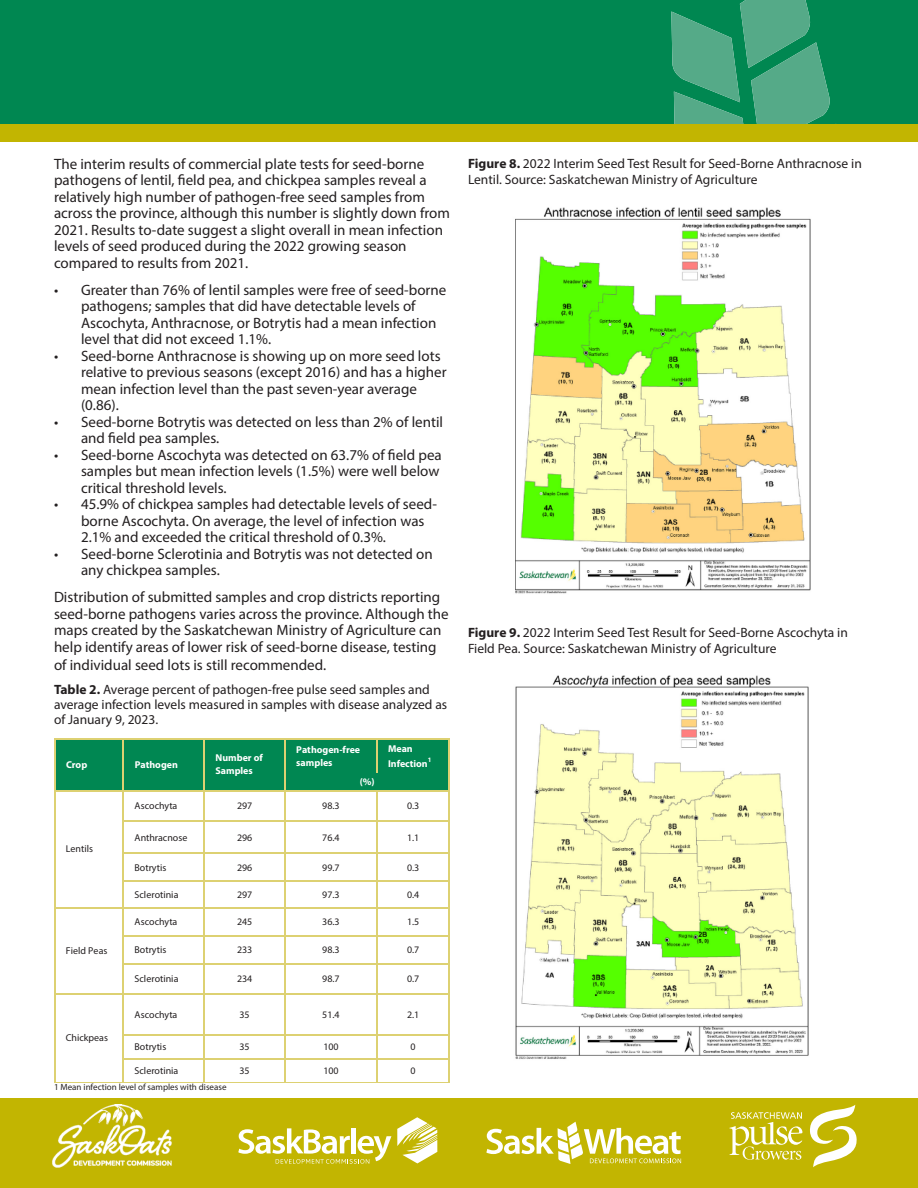
<style>
.page{position:relative;width:918px;height:1188px;background:#fff}
.page>*{position:absolute;margin:0;border:0;box-sizing:border-box;transform-origin:0 0}
.t1{font:15px/16.5px "Myriad Pro";color:#231f20}
.t2{font:13.5px/15px "Myriad Pro";color:#231f20}
.t3{font:9.9px "Myriad Pro";color:#231f20}
.t4{font:700 9.9px/13.5px "Myriad Pro";letter-spacing:-.005em;color:#fff}
.t5{font:9px "Myriad Pro";color:#231f20}
.t6{font:700 6.75px "Myriad Pro";color:#fff}
.s1{font-weight:700}
</style>
<div class="page">
<div style="left:0;top:0;width:918px;height:131px;background:#008751"></div>
<svg style="left:671px;top:0;width:165px;height:124px"></svg>
<div style="left:0;top:124px;width:918px;height:18px;background:#c2b501"></div>
<div style="left:0;top:1098px;width:918px;height:90px;background:#c2b501"></div>
<img style="left:52px;top:1105px;width:120px;height:63px">
<svg style="left:397px;top:1117px;width:40px;height:46px"></svg>
<svg style="left:238px;top:1128px;width:153px;height:36px"></svg>
<svg style="left:810px;top:1105px;width:47px;height:62px"></svg>
<svg style="left:729px;top:1112px;width:73px;height:48px"></svg>
<svg style="left:486px;top:1122px;width:195px;height:42px"></svg>
<div style="left:55px;top:739px;width:395px;height:52px;background:#008752"></div>
<hr style="left:376px;top:739px;width:1px;height:34px;background:#ddd172">
<hr style="left:54px;top:738px;width:1px;height:345px;background:#ddd172">
<hr style="left:123px;top:739px;width:1px;height:344px;background:#ddd172">
<hr style="left:204px;top:739px;width:1px;height:344px;background:#ddd172">
<hr style="left:284px;top:739px;width:1px;height:344px;background:#ddd172">
<hr style="left:376px;top:791px;width:1px;height:292px;background:#ddd172">
<hr style="left:449px;top:739px;width:1px;height:344px;background:#ddd172">
<hr style="left:55px;top:738px;width:395px;height:1px;background:#ddd172">
<hr style="left:55px;top:790px;width:395px;height:1px;background:#ddd172">
<hr style="left:124px;top:821px;width:326px;height:1px;background:#ddd172">
<hr style="left:124px;top:853px;width:326px;height:1px;background:#ddd172">
<hr style="left:124px;top:881px;width:326px;height:1px;background:#ddd172">
<hr style="left:55px;top:907px;width:395px;height:2px;background:#ddd172">
<hr style="left:124px;top:935px;width:326px;height:1px;background:#ddd172">
<hr style="left:124px;top:963px;width:326px;height:1px;background:#ddd172">
<hr style="left:55px;top:993px;width:395px;height:2px;background:#ddd172">
<hr style="left:124px;top:1035px;width:326px;height:1px;background:#ddd172">
<hr style="left:124px;top:1058px;width:326px;height:1px;background:#ddd172">
<hr style="left:55px;top:1082px;width:395px;height:1px;background:#ddd172">
<img style="left:515px;top:207px;width:296px;height:387px">
<img style="left:515px;top:675px;width:294px;height:384px">
<p class="t1" style="left:54px;top:155px;width:397px">The interim results of commercial plate tests for seed-borne pathogens of lentil, field pea, and chickpea samples reveal a relatively high number of pathogen-free seed samples from across the province, although this number is slightly down from 2021. Results to-date suggest a slight overall in mean infection levels of seed produced during the 2022 growing season compared to results from 2021.</p>
<p class="t1" style="left:81px;top:281px;width:367px;text-indent:-27px">• Greater than 76% of lentil samples were free of seed-borne pathogens; samples that did have detectable levels of Ascochyta, Anthracnose, or Botrytis had a mean infection level that did not exceed 1.1%.</p>
<p class="t1" style="left:81px;top:347px;width:367px;text-indent:-27px">• Seed-borne Anthracnose is showing up on more seed lots relative to previous seasons (except 2016) and has a higher mean infection level than the past seven-year average (0.86).</p>
<p class="t1" style="left:81px;top:413px;width:364px;text-indent:-27px">• Seed-borne Botrytis was detected on less than 2% of lentil and field pea samples.</p>
<p class="t1" style="left:81px;top:446px;width:362px;text-indent:-27px">• Seed-borne Ascochyta was detected on 63.7% of field pea samples but mean infection levels (1.5%) were well below critical threshold levels.</p>
<p class="t1" style="left:81px;top:496px;width:358px;text-indent:-27px">• 45.9% of chickpea samples had detectable levels of seed&shy;borne Ascochyta. On average, the level of infection was<br>2.1% and exceeded the critical threshold of 0.3%.</p>
<p class="t1" style="left:81px;top:545px;width:353px;text-indent:-27px">• Seed-borne Sclerotinia and Botrytis was not detected on any chickpea samples.</p>
<p class="t1" style="left:54px;top:589px;width:396px">Distribution of submitted samples and crop districts reporting seed-borne pathogens varies across the province. Although the maps created by the Saskatchewan Ministry of Agriculture can help identify areas of lower risk of seed-borne disease, testing</p>
<p class="t1" style="left:54px;top:656px;width:274px">of individual seed lots is still recommended.</p>
<p class="t2" style="left:54px;top:682px;width:395px"><span class="s1">Table 2.</span> Average percent of pathogen-free pulse seed samples and average infection levels measured in samples with disease analyzed as of January 9, 2023.</p>
<p class="t4" style="left:296px;top:742px;width:65px">Pathogen-free samples</p>
<p class="t4" style="left:388px;top:740px;width:41px;line-height:15.3px">Mean<br>Infection</p>
<p class="t4" style="left:216px;top:750px;width:49px">Number of<br>Samples</p>
<p class="t6" style="left:428px;top:755px;width:5px">1</p>
<p class="t4" style="left:66px;top:757px;width:23px">Crop</p>
<p class="t4" style="left:135px;top:757px;width:45px">Pathogen</p>
<p class="t4" style="left:360px;top:774px;width:16px">(%)</p>
<p class="t3" style="left:66px;top:843px;width:29px">Lentils</p>
<p class="t3" style="left:66px;top:944px;width:43px">Field Peas</p>
<p class="t3" style="left:66px;top:1032px;width:44px">Chickpeas</p>
<p class="t3" style="left:135px;top:800px;width:44px">Ascochyta</p>
<p class="t3" style="left:237px;top:800px;width:17px">297</p>
<p class="t3" style="left:322px;top:800px;width:19px">98.3</p>
<p class="t3" style="left:407px;top:800px;width:14px">0.3</p>
<p class="t3" style="left:135px;top:831px;width:54px">Anthracnose</p>
<p class="t3" style="left:237px;top:831px;width:17px">296</p>
<p class="t3" style="left:322px;top:831px;width:19px">76.4</p>
<p class="t3" style="left:407px;top:831px;width:14px">1.1</p>
<p class="t3" style="left:135px;top:861px;width:33px">Botrytis</p>
<p class="t3" style="left:237px;top:861px;width:17px">296</p>
<p class="t3" style="left:322px;top:861px;width:19px">99.7</p>
<p class="t3" style="left:407px;top:861px;width:14px">0.3</p>
<p class="t3" style="left:135px;top:889px;width:45px">Sclerotinia</p>
<p class="t3" style="left:237px;top:889px;width:17px">297</p>
<p class="t3" style="left:322px;top:889px;width:19px">97.3</p>
<p class="t3" style="left:407px;top:889px;width:14px">0.4</p>
<p class="t3" style="left:135px;top:916px;width:44px">Ascochyta</p>
<p class="t3" style="left:237px;top:916px;width:17px">245</p>
<p class="t3" style="left:322px;top:916px;width:19px">36.3</p>
<p class="t3" style="left:407px;top:916px;width:14px">1.5</p>
<p class="t3" style="left:135px;top:944px;width:33px">Botrytis</p>
<p class="t3" style="left:237px;top:944px;width:17px">233</p>
<p class="t3" style="left:322px;top:944px;width:19px">98.3</p>
<p class="t3" style="left:407px;top:944px;width:14px">0.7</p>
<p class="t3" style="left:135px;top:973px;width:45px">Sclerotinia</p>
<p class="t3" style="left:237px;top:973px;width:17px">234</p>
<p class="t3" style="left:322px;top:973px;width:19px">98.7</p>
<p class="t3" style="left:407px;top:973px;width:14px">0.7</p>
<p class="t3" style="left:135px;top:1009px;width:44px">Ascochyta</p>
<p class="t3" style="left:240px;top:1009px;width:12px">35</p>
<p class="t3" style="left:322px;top:1009px;width:19px">51.4</p>
<p class="t3" style="left:407px;top:1009px;width:14px">2.1</p>
<p class="t3" style="left:135px;top:1041px;width:33px">Botrytis</p>
<p class="t3" style="left:240px;top:1041px;width:12px">35</p>
<p class="t3" style="left:323px;top:1041px;width:17px">100</p>
<p class="t3" style="left:411px;top:1041px;width:7px">0</p>
<p class="t3" style="left:135px;top:1065px;width:45px">Sclerotinia</p>
<p class="t3" style="left:240px;top:1065px;width:12px">35</p>
<p class="t3" style="left:323px;top:1065px;width:17px">100</p>
<p class="t3" style="left:411px;top:1065px;width:7px">0</p>
<p class="t5" style="left:54px;top:1081px;width:174px">1 Mean infection level of samples with disease</p>
<p class="t2" style="left:468px;top:155px;width:395px;line-height:16.2px"><span class="s1">Figure 8.</span> 2022 Interim Seed Test Result for Seed-Borne Anthracnose in<br>Lentil. Source: Saskatchewan Ministry of Agriculture</p>
<p class="t2" style="left:468px;top:624px;width:381px;line-height:16.2px"><span class="s1">Figure 9.</span> 2022 Interim Seed Test Result for Seed-Borne Ascochyta in<br>Field Pea. Source: Saskatchewan Ministry of Agriculture</p>
</div>
